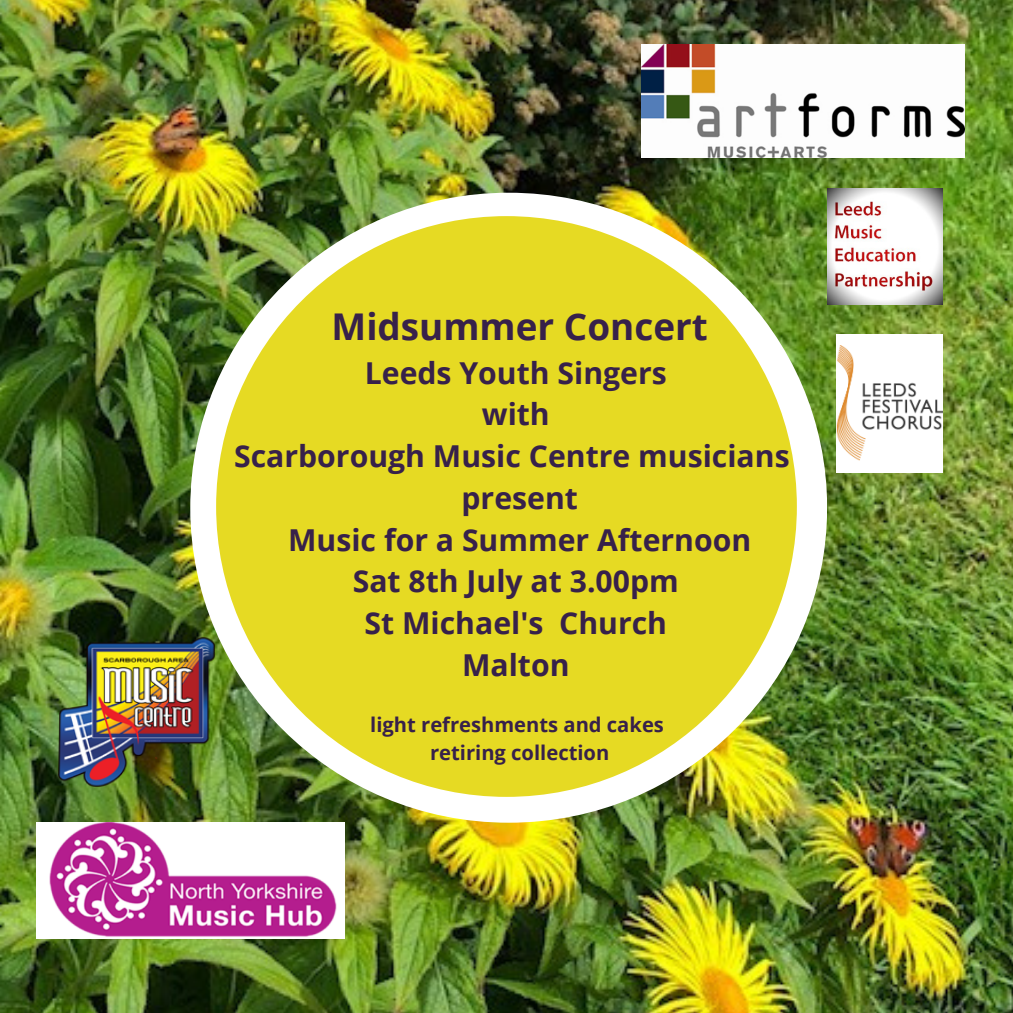
<style>
.page{position:relative;width:1013px;height:1013px;background:#fff}
.page>*{position:absolute;margin:0;border:0;box-sizing:border-box;transform-origin:0 0}
.t1{font:700 36.88px "Open Sans";color:#37214a}
.t2{font:700 30.12px "Open Sans";color:#37214a}
.t3{font:700 20.12px "Open Sans";color:#37214a}
</style>
<div class="page">
<img style="left:0;top:0;width:1012px;height:1012px">
<div style="left:190px;top:193px;width:637px;height:629px;background:#fff;border-radius:50%"></div>
<div style="left:216px;top:216px;width:580px;height:580px;background:#e6da23;border-radius:50%"></div>
<img style="left:641px;top:45px;width:323px;height:112px">
<img style="left:836px;top:335px;width:106px;height:138px">
<img style="left:827px;top:189px;width:115px;height:115px">
<img style="left:36px;top:822px;width:309px;height:116px">
<img style="left:58px;top:632px;width:158px;height:158px">
<p class="t1" style="left:331px;top:300px;width:378px">Midsummer Concert</p>
<p class="t2" style="left:365px;top:351px;width:303px">Leeds Youth Singers</p>
<p class="t2" style="left:482px;top:393px;width:69px">with</p>
<p class="t2" style="left:234px;top:435px;width:557px">Scarborough Music Centre musicians</p>
<p class="t2" style="left:461px;top:476px;width:118px">present</p>
<p class="t2" style="left:288px;top:518px;width:464px">Music for a Summer Afternoon</p>
<p class="t2" style="left:353px;top:560px;width:327px">Sat 8th July at 3.00pm</p>
<p class="t2" style="left:364px;top:601px;width:304px">St Michael's Church</p>
<p class="t2" style="left:462px;top:643px;width:109px">Malton</p>
<p class="t3" style="left:370px;top:711px;width:295px">light refreshments and cakes</p>
<p class="t3" style="left:430px;top:738px;width:181px">retiring collection</p>
</div>
